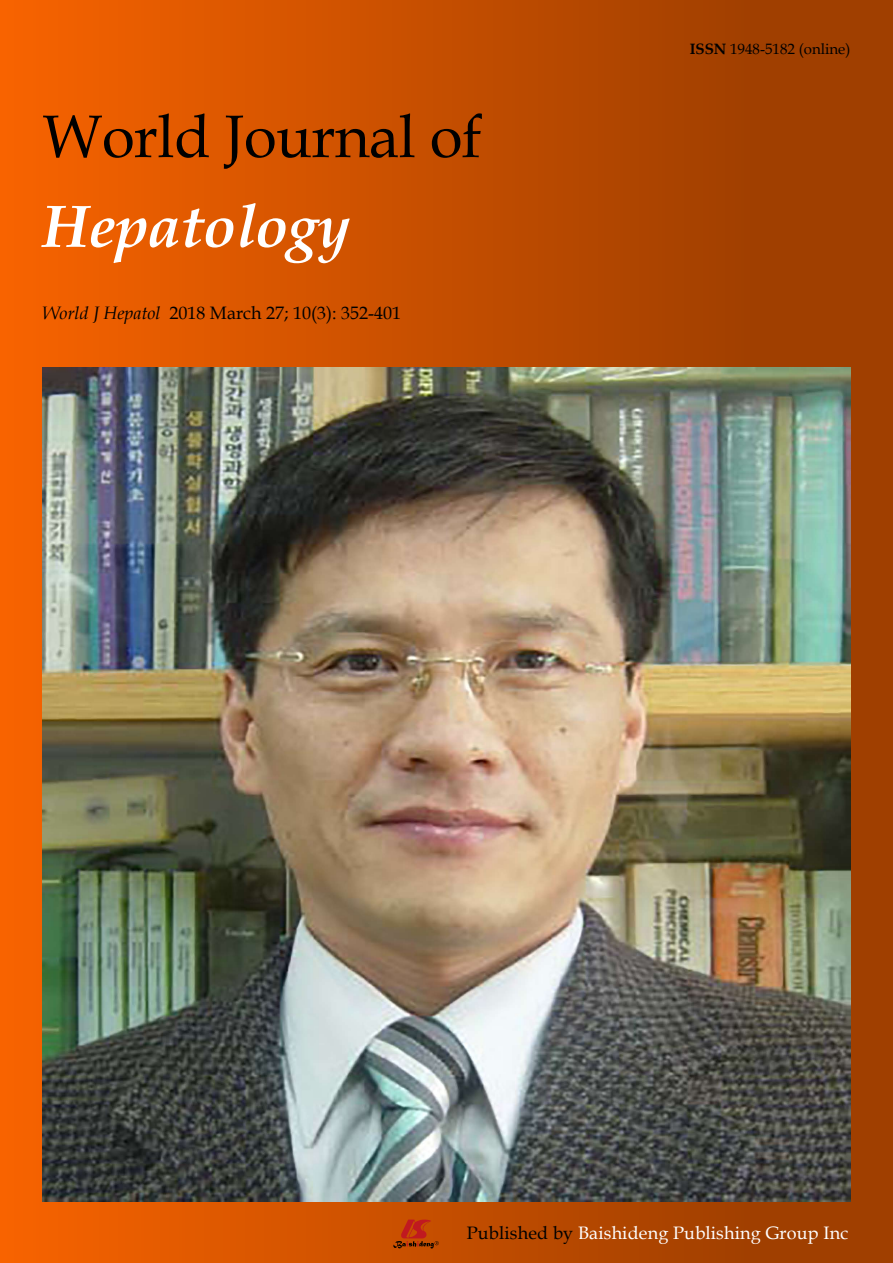
<style>
.page{position:relative;width:893px;height:1263px;background:#fff}
.page>*{position:absolute;margin:0;border:0;box-sizing:border-box;transform-origin:0 0}
.t1{font:60px/89.7px "Book Antiqua";letter-spacing:-.01em;color:#000}
.t2{font:18px "Book Antiqua";letter-spacing:.01em;color:#fff}
.t3{font:18px "Book Antiqua";color:#000}
.t4{font:15px "Book Antiqua";color:#000}
.s1{font-weight:700;font-style:italic;color:#fff}
.s2{font-style:italic}
.s3{font-weight:700}
.s4{color:#000}
</style>
<div class="page">
<div style="left:0;top:0;width:893px;height:1263px;background:linear-gradient(to right,#f56200,#953a00)"></div>
<svg style="left:393px;top:1219px;width:46px;height:29px"></svg>
<img style="left:43px;top:368px;width:807px;height:833px">
<p class="t1" style="left:43px;top:90px;width:441px">World Journal of<br><span class="s1">Hepatology</span></p>
<p class="t3" style="left:43px;top:300px;width:360px"><span class="s2">World J Hepatol</span> 2018 March 27; 10(3): 352-401</p>
<p class="t4" style="left:690px;top:38px;width:162px"><span class="s3">ISSN</span> 1948-5182 (online)</p>
<p class="t2" style="left:467px;top:1220px;width:383px"><span class="s4">Published by</span> Baishideng Publishing Group Inc</p>
</div>
